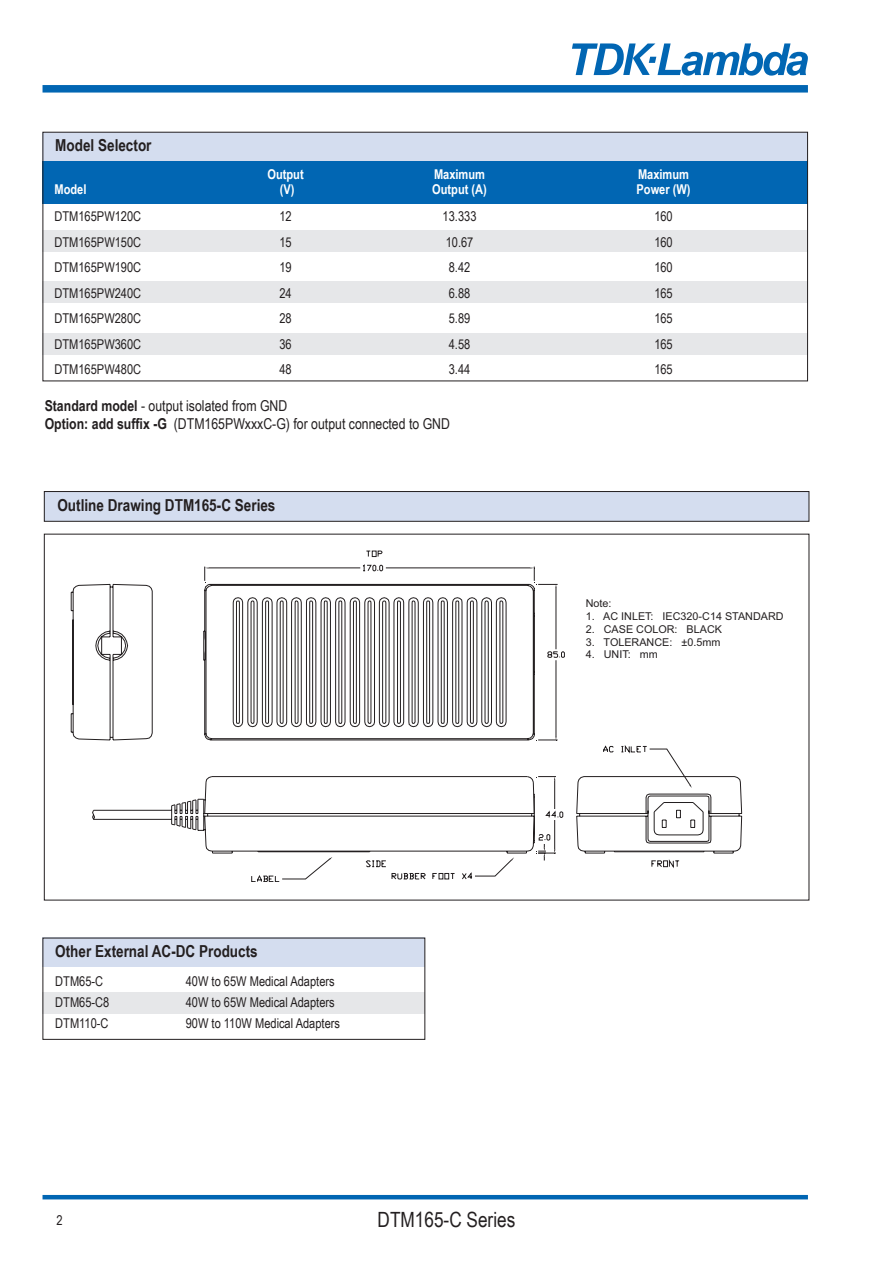
<style>
.page{position:relative;width:893px;height:1263px;background:#fff}
.page>*{position:absolute;margin:0;border:0;box-sizing:border-box;transform-origin:0 0}
.t1{font:21px "Arial Narrow";color:#231f20}
.t2{font:700 16.5px "Arial Narrow";color:#231f20}
.t3{font:15px/18px "Arial Narrow";color:#231f20}
.t4{font:13.5px "Arial Narrow";color:#231f20}
.t5{font:700 13.5px "Arial Narrow";color:#fff}
.t6{font:10.8px "Arial";color:#231f20}
.s1{font-weight:700}
</style>
<div class="page">
<hr style="left:43px;top:1195px;width:765px;height:4px;background:#0166b3">
<div style="left:43px;top:85px;width:765px;height:8px;background:#0166b3"></div>
<svg style="left:572px;top:43px;width:236px;height:33px"></svg>
<div style="left:44px;top:491px;width:765px;height:30px;background:#d4ddef"></div>
<div style="left:44px;top:491px;width:765px;height:31px;border:1px solid #231f20"></div>
<svg style="left:71px;top:584px;width:671px;height:270px"></svg>
<hr style="left:614px;top:851px;width:90px;height:1px;background:#231f20">
<svg style="left:92px;top:564px;width:612px;height:266px"></svg>
<svg style="left:365px;top:551px;width:326px;height:317px"></svg>
<svg style="left:251px;top:857px;width:81px;height:24px"></svg>
<svg style="left:391px;top:857px;width:123px;height:23px"></svg>
<div style="left:43px;top:132px;width:765px;height:30px;background:#d4ddef"></div>
<div style="left:43px;top:162px;width:765px;height:42px;background:#0166b3"></div>
<div style="left:43px;top:231px;width:765px;height:21px;background:#e6e7e9"></div>
<div style="left:43px;top:281px;width:765px;height:21px;background:#e6e7e9"></div>
<div style="left:43px;top:334px;width:765px;height:21px;background:#e6e7e9"></div>
<div style="left:43px;top:938px;width:382px;height:29px;background:#d4ddef"></div>
<div style="left:43px;top:992px;width:382px;height:21px;background:#e6e7e9"></div>
<div style="left:43px;top:938px;width:382px;height:102px;border:1px solid #231f20"></div>
<p class="t2" style="left:55px;top:133px;width:98px">Model Selector</p>
<p class="t5" style="left:267px;top:164px;width:38px">Output</p>
<p class="t5" style="left:434px;top:164px;width:53px">Maximum</p>
<p class="t5" style="left:638px;top:164px;width:53px">Maximum</p>
<p class="t5" style="left:55px;top:179px;width:33px">Model</p>
<p class="t5" style="left:280px;top:179px;width:16px">(V)</p>
<p class="t5" style="left:432px;top:179px;width:56px">Output (A)</p>
<p class="t5" style="left:636px;top:179px;width:56px">Power (W)</p>
<p class="t4" style="left:55px;top:207px;width:88px">DTM165PW120C</p>
<p class="t4" style="left:279px;top:207px;width:14px">12</p>
<p class="t4" style="left:443px;top:207px;width:35px">13.333</p>
<p class="t4" style="left:654px;top:207px;width:20px">160</p>
<p class="t4" style="left:55px;top:232px;width:88px">DTM165PW150C</p>
<p class="t4" style="left:279px;top:232px;width:14px">15</p>
<p class="t4" style="left:446px;top:232px;width:29px">10.67</p>
<p class="t4" style="left:654px;top:232px;width:20px">160</p>
<p class="t4" style="left:55px;top:258px;width:88px">DTM165PW190C</p>
<p class="t4" style="left:279px;top:258px;width:14px">19</p>
<p class="t4" style="left:449px;top:258px;width:23px">8.42</p>
<p class="t4" style="left:654px;top:258px;width:20px">160</p>
<p class="t4" style="left:55px;top:283px;width:88px">DTM165PW240C</p>
<p class="t4" style="left:279px;top:283px;width:14px">24</p>
<p class="t4" style="left:449px;top:283px;width:23px">6.88</p>
<p class="t4" style="left:654px;top:283px;width:20px">165</p>
<p class="t4" style="left:55px;top:309px;width:88px">DTM165PW280C</p>
<p class="t4" style="left:279px;top:309px;width:14px">28</p>
<p class="t4" style="left:449px;top:309px;width:23px">5.89</p>
<p class="t4" style="left:654px;top:309px;width:20px">165</p>
<p class="t4" style="left:55px;top:334px;width:88px">DTM165PW360C</p>
<p class="t4" style="left:279px;top:334px;width:14px">36</p>
<p class="t4" style="left:449px;top:334px;width:23px">4.58</p>
<p class="t4" style="left:654px;top:334px;width:20px">165</p>
<p class="t4" style="left:55px;top:360px;width:88px">DTM165PW480C</p>
<p class="t4" style="left:279px;top:360px;width:14px">48</p>
<p class="t4" style="left:449px;top:360px;width:23px">3.44</p>
<p class="t4" style="left:654px;top:360px;width:20px">165</p>
<p class="t3" style="left:45px;top:396px;width:407px"><span class="s1">Standard model</span> - output isolated from GND<br><span class="s1">Option: add suffix -G</span> (DTM165PWxxxC-G) for output connected to GND</p>
<p class="t2" style="left:57px;top:493px;width:220px">Outline Drawing DTM165-C Series</p>
<p class="t6" style="left:586px;top:596px;width:27px">Note:</p>
<p class="t6" style="left:586px;top:609px;width:199px">1. AC INLET: IEC320-C14 STANDARD</p>
<p class="t6" style="left:586px;top:622px;width:138px">2. CASE COLOR: BLACK</p>
<p class="t6" style="left:586px;top:635px;width:136px">3. TOLERANCE: ±0.5mm</p>
<p class="t6" style="left:586px;top:647px;width:74px">4. UNIT: mm</p>
<p class="t2" style="left:55px;top:939px;width:204px">Other External AC-DC Products</p>
<p class="t4" style="left:55px;top:971px;width:49px">DTM65-C</p>
<p class="t4" style="left:186px;top:971px;width:150px">40W to 65W Medical Adapters</p>
<p class="t4" style="left:55px;top:992px;width:56px">DTM65-C8</p>
<p class="t4" style="left:186px;top:992px;width:150px">40W to 65W Medical Adapters</p>
<p class="t4" style="left:55px;top:1013px;width:55px">DTM110-C</p>
<p class="t4" style="left:186px;top:1013px;width:156px">90W to 110W Medical Adapters</p>
<p class="t4" style="left:56px;top:1210px;width:8px">2</p>
<h1 class="t1" style="left:378px;top:1204px;width:139px">DTM165-C Series</h1>
</div>
